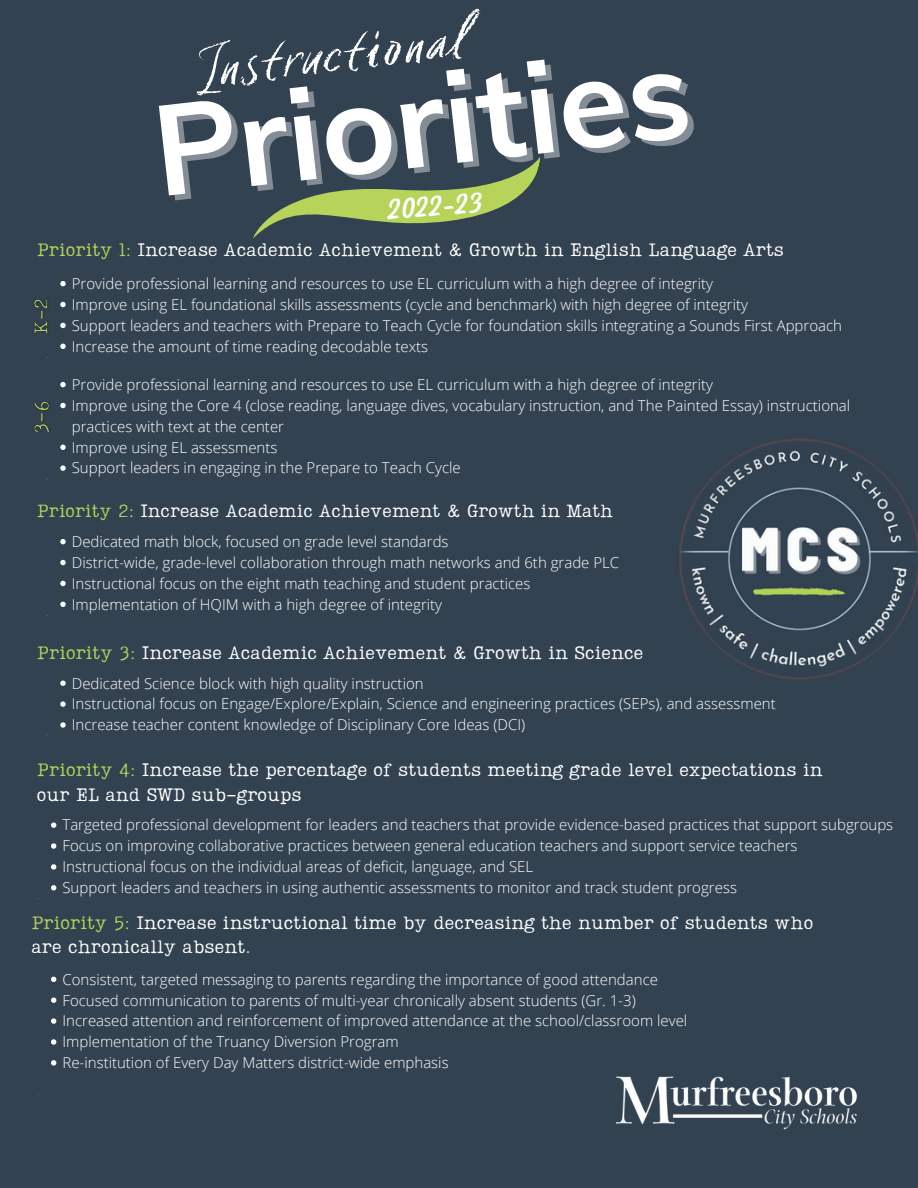
<style>
.page{position:relative;width:918px;height:1188px;background:#334251}
.page>*{position:absolute;margin:0;border:0;box-sizing:border-box;transform-origin:0 0}
.t1{font:700 126.6px "Muli";color:#fff}
.t2{font:55.95px "Six Hands Chalk";color:#fff}
.t3{font:27.6px "Ayr Tropika Island Script Casual";color:#fff}
.t4{font:18px/24.8px "Lumios TW Used";color:#fff}
.t5{font:17.7px "Lumios TW Used";color:#fff}
.t6{font:300 15px/20.9px "Open Sans";color:#fff}
.s1{color:#b5d459}
</style>
<div class="page">
<svg style="left:253px;top:157px;width:287px;height:82px"></svg>
<img style="left:616px;top:1076px;width:242px;height:54px">
<svg style="left:60px;top:382px;width:6px;height:5px"></svg>
<svg style="left:60px;top:403px;width:6px;height:5px"></svg>
<svg style="left:60px;top:445px;width:6px;height:5px"></svg>
<svg style="left:60px;top:465px;width:6px;height:6px"></svg>
<svg style="left:60px;top:539px;width:6px;height:5px"></svg>
<svg style="left:60px;top:560px;width:6px;height:5px"></svg>
<svg style="left:60px;top:581px;width:6px;height:5px"></svg>
<svg style="left:60px;top:602px;width:6px;height:5px"></svg>
<svg style="left:60px;top:681px;width:6px;height:5px"></svg>
<svg style="left:60px;top:701px;width:6px;height:6px"></svg>
<svg style="left:60px;top:722px;width:6px;height:6px"></svg>
<img style="left:679px;top:438px;width:239px;height:241px">
<svg style="left:60px;top:281px;width:6px;height:5px"></svg>
<svg style="left:60px;top:302px;width:6px;height:5px"></svg>
<svg style="left:60px;top:323px;width:6px;height:5px"></svg>
<svg style="left:60px;top:344px;width:6px;height:5px"></svg>
<svg style="left:51px;top:822px;width:5px;height:6px"></svg>
<svg style="left:51px;top:843px;width:5px;height:6px"></svg>
<svg style="left:51px;top:864px;width:5px;height:6px"></svg>
<svg style="left:51px;top:885px;width:5px;height:6px"></svg>
<svg style="left:51px;top:977px;width:5px;height:5px"></svg>
<svg style="left:51px;top:998px;width:5px;height:5px"></svg>
<svg style="left:51px;top:1018px;width:5px;height:6px"></svg>
<svg style="left:51px;top:1039px;width:5px;height:6px"></svg>
<svg style="left:51px;top:1060px;width:5px;height:6px"></svg>
<img style="left:34px;top:299px;width:14px;height:35px">
<img style="left:34px;top:401px;width:15px;height:31px">
<h2 class="t2" style="left:183px;top:37px;width:278px;rotate:-7deg">Instructional</h2>
<h1 class="t1" style="left:146px;top:68px;width:540px;rotate:-6deg">Priorities</h1>
<h3 class="t3" style="left:387px;top:191px;width:96px;rotate:-4deg">2022-23</h3>
<p class="t4" style="left:37px;top:236px;width:749px"><span class="s1">Priority 1:</span> Increase Academic Achievement &amp; Growth in English Language Arts</p>
<p class="t6" style="left:72px;top:273px;width:772px">Provide professional learning and resources to use EL curriculum with a high degree of integrity<br>Improve using EL foundational skills assessments (cycle and benchmark) with high degree of integrity<br>Support leaders and teachers with Prepare to Teach Cycle for foundation skills integrating a Sounds First Approach Increase the amount of time reading decodable texts</p>
<p class="t6" style="left:72px;top:374px;width:780px">Provide professional learning and resources to use EL curriculum with a high degree of integrity<br>Improve using the Core 4 (close reading, language dives, vocabulary instruction, and The Painted Essay) instructional practices with text at the center<br>Improve using EL assessments<br>Support leaders in engaging in the Prepare to Teach Cycle</p>
<p class="t5" style="left:37px;top:499px;width:578px"><span class="s1">Priority 2:</span> Increase Academic Achievement &amp; Growth in Math</p>
<p class="t6" style="left:72px;top:531px;width:549px">Dedicated math block, focused on grade level standards<br>District-wide, grade-level collaboration through math networks and 6th grade PLC Instructional focus on the eight math teaching and student practices Implementation of HQIM with a high degree of integrity</p>
<p class="t4" style="left:37px;top:639px;width:608px"><span class="s1">Priority 3:</span> Increase Academic Achievement &amp; Growth in Science</p>
<p class="t6" style="left:72px;top:672px;width:705px">Dedicated Science block with high quality instruction<br>Instructional focus on Engage/Explore/Explain, Science and engineering practices (SEPs), and assessment<br>Increase teacher content knowledge of Disciplinary Core Ideas (DCI)</p>
<p class="t4" style="left:37px;top:756px;width:787px"><span class="s1">Priority 4:</span> Increase the percentage of students meeting grade level expectations in our EL and SWD sub-groups</p>
<p class="t6" style="left:62px;top:814px;width:832px">Targeted professional development for leaders and teachers that provide evidence-based practices that support subgroups Focus on improving collaborative practices between general education teachers and support service teachers<br>Instructional focus on the individual areas of deficit, language, and SEL<br>Support leaders and teachers in using authentic assessments to monitor and track student progress</p>
<p class="t4" style="left:31px;top:909px;width:783px"><span class="s1">Priority 5:</span> Increase instructional time by decreasing the number of students who are chronically absent.</p>
<p class="t6" style="left:62px;top:968px;width:626px">Consistent, targeted messaging to parents regarding the importance of good attendance Focused communication to parents of multi-year chronically absent students (Gr. 1-3)<br>Increased attention and reinforcement of improved attendance at the school/classroom level Implementation of the Truancy Diversion Program<br>Re-institution of Every Day Matters district-wide emphasis</p>
</div>
